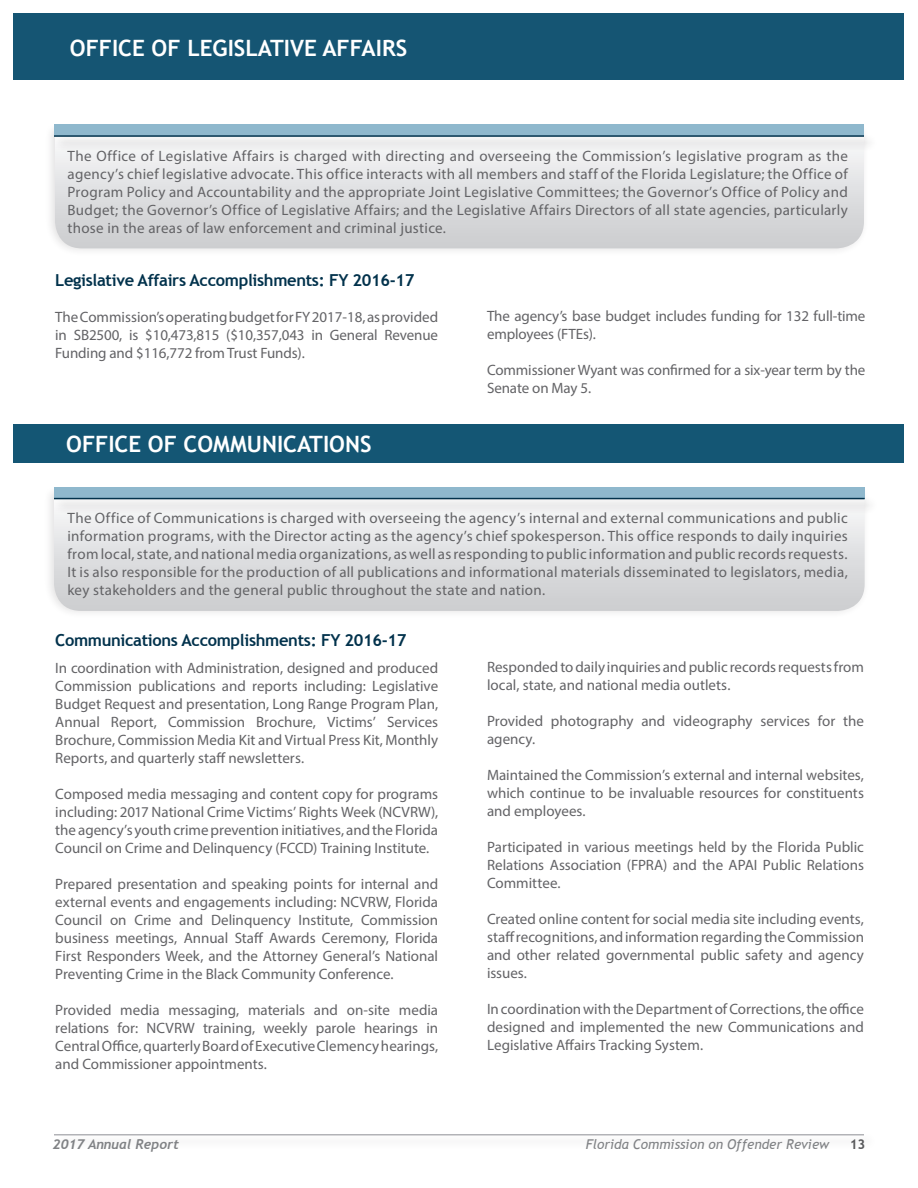
<style>
.page{position:relative;width:918px;height:1188px;background:#fff}
.page>*{position:absolute;margin:0;border:0;box-sizing:border-box;transform-origin:0 0}
.t1{font:700 22.5px "Trebuchet MS";color:#fff}
.t2{font:700 16.5px "Trebuchet MS";letter-spacing:-.02em;color:#02324c}
.t3{font:15px/18px "Myriad Pro";color:#636366;text-align:justify}
.t4{font:italic 13.5px "Trebuchet MS";color:#808285}
.t5{font:italic 700 13.5px "Trebuchet";color:#808285}
.t6{font:700 13.5px "Trebuchet MS";color:#57585a}
</style>
<div class="page">
<div style="left:14px;top:14px;width:890px;height:66px;background:#155573"></div>
<div style="left:54px;top:1132px;width:824px;height:18px;background:#fbfbfb"></div>
<hr style="left:54px;top:1134px;width:810px;height:2px;background:#b2b3b7">
<div style="left:43px;top:485px;width:828px;height:134px;background:#f7f7f7"></div>
<svg style="left:54px;top:519px;width:811px;height:92px"></svg>
<div style="left:54px;top:487px;width:811px;height:12px;background:#8fb8cd"></div>
<div style="left:54px;top:496px;width:825px;height:18px;background:#231f20;opacity:.38"></div>
<hr style="left:54px;top:498px;width:811px;height:1px;background:#02324c">
<div style="left:14px;top:425px;width:890px;height:38px;background:#145674"></div>
<div style="left:44px;top:122px;width:826px;height:135px;background:#231f20;opacity:.13"></div>
<svg style="left:55px;top:152px;width:809px;height:96px;background:#dddee0"></svg>
<div style="left:54px;top:125px;width:810px;height:11px;background:#8fb8cd"></div>
<div style="left:54px;top:134px;width:824px;height:18px;background:#efeff0"></div>
<hr style="left:54px;top:135px;width:810px;height:2px;background:#02324c">
<p class="t1" style="left:70px;top:34px;width:339px">OFFICE OF LEGISLATIVE AFFAIRS</p>
<p class="t3" style="left:68px;top:147px;width:782px">The Office of Legislative Affairs is charged with directing and overseeing the Commission’s legislative program as the agency’s chief legislative advocate. This office interacts with all members and staff of the Florida Legislature; the Office of Program Policy and Accountability and the appropriate Joint Legislative Committees; the Governor’s Office of Policy and Budget; the Governor’s Office of Legislative Affairs; and the Legislative Affairs Directors of all state agencies, particularly those in the areas of law enforcement and criminal justice.</p>
<p class="t2" style="left:55px;top:270px;width:361px">Legislative Affairs Accomplishments: FY 2016-17</p>
<p class="t3" style="left:55px;top:308px;width:384px">The Commission’s operating budget for FY 2017-18, as provided in SB2500, is $10,473,815 ($10,357,043 in General Revenue Funding and $116,772 from Trust Funds).</p>
<p class="t1" style="left:66px;top:430px;width:307px">OFFICE OF COMMUNICATIONS</p>
<p class="t3" style="left:487px;top:307px;width:380px">The agency’s base budget includes funding for 132 full-time employees (FTEs).</p>
<p class="t3" style="left:487px;top:361px;width:380px">Commissioner Wyant was confirmed for a six-year term by the<br>Senate on May 5.</p>
<p class="t3" style="left:68px;top:509px;width:782px">The Office of Communications is charged with overseeing the agency’s internal and external communications and public information programs, with the Director acting as the agency’s chief spokesperson. This office responds to daily inquiries from local, state, and national media organizations, as well as responding to public information and public records requests.<br>It is also responsible for the production of all publications and informational materials disseminated to legislators, media, key stakeholders and the general public throughout the state and nation.</p>
<p class="t2" style="left:55px;top:630px;width:353px">Communications Accomplishments: FY 2016-17</p>
<p class="t3" style="left:55px;top:658px;width:384px">In coordination with Administration, designed and produced Commission publications and reports including: Legislative Budget Request and presentation, Long Range Program Plan, Annual Report, Commission Brochure, Victims’ Services Brochure, Commission Media Kit and Virtual Press Kit, Monthly Reports, and quarterly staff newsletters.</p>
<p class="t3" style="left:55px;top:784px;width:384px">Composed media messaging and content copy for programs including: 2017 National Crime Victims’ Rights Week (NCVRW), the agency’s youth crime prevention initiatives, and the Florida Council on Crime and Delinquency (FCCD) Training Institute.</p>
<p class="t3" style="left:55px;top:874px;width:384px">Prepared presentation and speaking points for internal and external events and engagements including: NCVRW, Florida Council on Crime and Delinquency Institute, Commission business meetings, Annual Staff Awards Ceremony, Florida First Responders Week, and the Attorney General’s National Preventing Crime in the Black Community Conference.</p>
<p class="t3" style="left:55px;top:1000px;width:384px">Provided media messaging, materials and on-site media relations for: NCVRW training, weekly parole hearings in Central Office, quarterly Board of Executive Clemency hearings, and Commissioner appointments.</p>
<p class="t3" style="left:487px;top:658px;width:379px">Responded to daily inquiries and public records requests from local, state, and national media outlets.</p>
<p class="t3" style="left:487px;top:712px;width:378px">Provided photography and videography services for the agency.</p>
<p class="t3" style="left:487px;top:766px;width:378px">Maintained the Commission’s external and internal websites, which continue to be invaluable resources for constituents and employees.</p>
<p class="t3" style="left:487px;top:838px;width:378px">Participated in various meetings held by the Florida Public Relations Association (FPRA) and the APAI Public Relations Committee.</p>
<p class="t3" style="left:487px;top:910px;width:379px">Created online content for social media site including events, staff recognitions, and information regarding the Commission and other related governmental public safety and agency issues.</p>
<p class="t3" style="left:487px;top:1000px;width:378px">In coordination with the Department of Corrections, the office designed and implemented the new Communications and Legislative Affairs Tracking System.</p>
<p class="t5" style="left:53px;top:1136px;width:128px">2017 Annual Report</p>
<p class="t4" style="left:586px;top:1136px;width:245px">Florida Commission on Offender Review</p>
<p class="t6" style="left:850px;top:1136px;width:17px">13</p>
</div>
